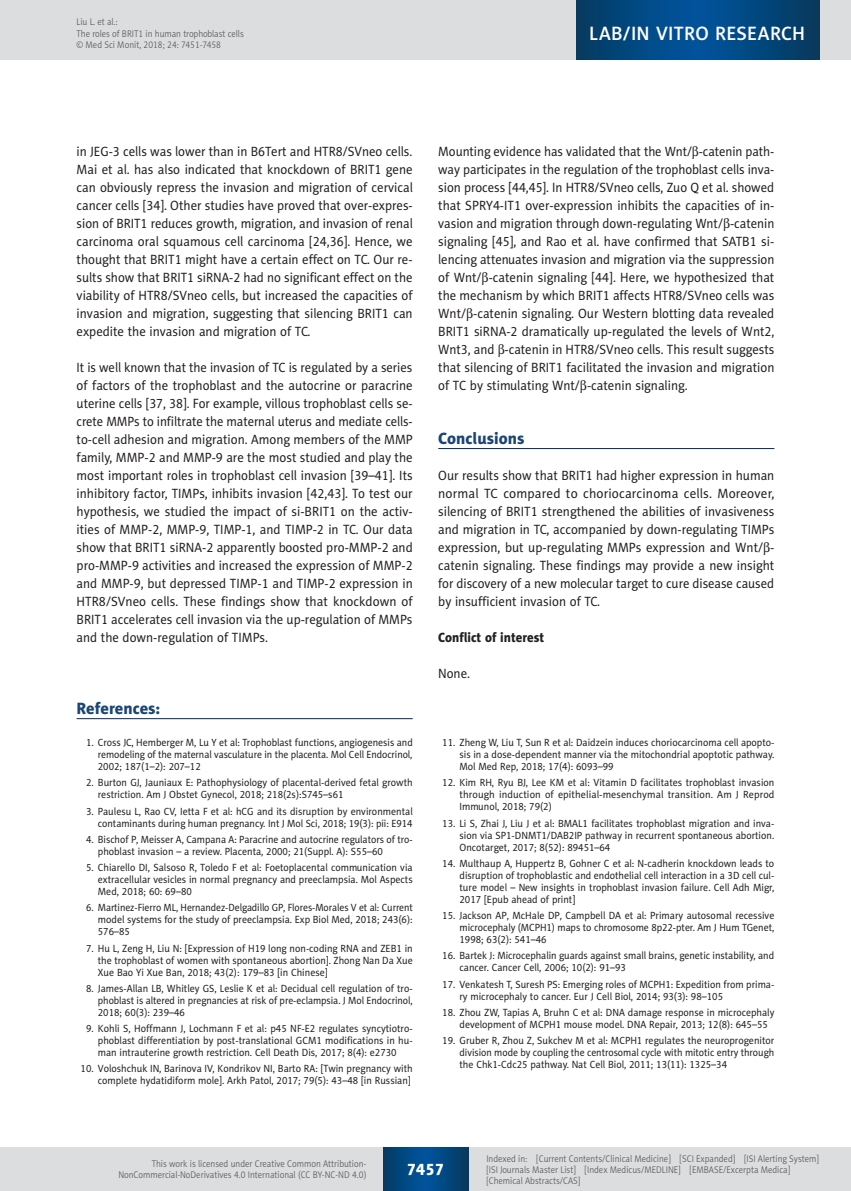
<style>
.page{position:relative;width:851px;height:1191px;background:#fff}
.page>*{position:absolute;margin:0;border:0;box-sizing:border-box;transform-origin:0 0}
.t1{font:19.5px "Naomi Sans EFN Medium";letter-spacing:.01em;color:#fff}
.MSM_Headline_1{font:16.5px "Naomi Sans EFN Heavy";color:#1a4574}
.MSM_Referencje_Tytul{font:16.5px "Naomi Sans EFN Heavy";color:#1a4574}
.t2{font:16.5px "Naomi Sans EFN Heavy";color:#fff}
.MSM_Body{font:13.5px/18px "Naomi Sans EFN";color:#231f20;text-align:justify;scale:.94 1}
.MSM_Body-2{font:13.5px/18px "Naomi Sans EFN";color:#231f20;text-align:justify;scale:.95 1}
.MSM_Headline_2{font:13.5px "Naomi Sans EFN Heavy";color:#231f20;scale:.95 1}
.MSM_Referencje_punkt{font:10.5px/12px "Naomi Sans EFN";color:#231f20;text-align:justify;scale:.95 1}
.MSM_Referencje_punkt-2{font:10.5px/12px "Naomi Sans EFN";color:#231f20;scale:.94 1}
.MSM_Referencje_punkt-3{font:10.5px/12px "Naomi Sans EFN";color:#231f20;text-align:justify;scale:.93 1}
.t3{font:9.75px/11.2px "Naomi Sans EFN Light";color:#57585a;scale:.9 1}
.s1{font-family:"Standard Sym L"}
</style>
<div class="page">
<hr style="left:438px;top:448px;width:336px;height:1px;background:#00295c">
<hr style="left:77px;top:718px;width:335px;height:1px;background:#00295c">
<div style="left:0;top:1148px;width:850px;height:43px;background:#dcdddf"></div>
<svg style="left:383px;top:1147px;width:85px;height:43px;background:#02477e"></svg>
<div style="left:0;top:0;width:850px;height:60px;background:#dcdddf"></div>
<svg style="left:576px;top:0;width:243px;height:60px;background:#02477e"></svg>
<p class="t3" style="left:77px;top:16px;width:187px">Liu L. et al.:<br>The roles of BRIT1 in human trophoblast cells © Med Sci Monit, 2018; 24: 7451-7458</p>
<h1 class="t1" style="left:589px;top:22px;width:217px">LAB/IN VITRO RESEARCH</h1>
<p class="MSM_Body-2" style="left:77px;top:142px;width:355px">in JEG-3 cells was lower than in B6Tert and HTR8/SVneo cells.<br>Mai et al. has also indicated that knockdown of BRIT1 gene can obviously repress the invasion and migration of cervical cancer cells [34]. Other studies have proved that over-expres&shy;sion of BRIT1 reduces growth, migration, and invasion of renal carcinoma oral squamous cell carcinoma [24,36]. Hence, we thought that BRIT1 might have a certain effect on TC. Our re&shy;sults show that BRIT1 siRNA-2 had no significant effect on the viability of HTR8/SVneo cells, but increased the capacities of invasion and migration, suggesting that silencing BRIT1 can expedite the invasion and migration of TC.</p>
<p class="MSM_Body" style="left:77px;top:358px;width:359px">It is well known that the invasion of TC is regulated by a series of factors of the trophoblast and the autocrine or paracrine uterine cells [37, 38]. For example, villous trophoblast cells se&shy;crete MMPs to infiltrate the maternal uterus and mediate cells&shy;to-cell adhesion and migration. Among members of the MMP family, MMP-2 and MMP-9 are the most studied and play the most important roles in trophoblast cell invasion [39–41]. Its inhibitory factor, TIMPs, inhibits invasion [42,43]. To test our hypothesis, we studied the impact of si-BRIT1 on the activ&shy;ities of MMP-2, MMP-9, TIMP-1, and TIMP-2 in TC. Our data show that BRIT1 siRNA-2 apparently boosted pro-MMP-2 and pro-MMP-9 activities and increased the expression of MMP-2 and MMP-9, but depressed TIMP-1 and TIMP-2 expression in HTR8/SVneo cells. These findings show that knockdown of BRIT1 accelerates cell invasion via the up-regulation of MMPs and the down-regulation of TIMPs.</p>
<p class="MSM_Referencje_Tytul" style="left:77px;top:698px;width:85px">References:</p>
<p class="MSM_Referencje_punkt-2" style="left:98px;top:736px;width:336px;text-align:justify;text-indent:-12px">1. Cross JC, Hemberger M, Lu Y et al: Trophoblast functions, angiogenesis and remodeling of the maternal vasculature in the placenta. Mol Cell Endocrinol, 2002; 187(1–2): 207–12</p>
<p class="MSM_Referencje_punkt" style="left:98px;top:777px;width:333px;text-indent:-12px">2. Burton GJ, Jauniaux E: Pathophysiology of placental-derived fetal growth restriction. Am J Obstet Gynecol, 2018; 218(2s):S745–s61</p>
<p class="MSM_Referencje_punkt" style="left:86px;top:805px;width:345px;text-align:right">3. Paulesu L, Rao CV, Ietta F et al: hCG and its disruption by environmental contaminants during human pregnancy. Int J Mol Sci, 2018; 19(3): pii: E914</p>
<p class="MSM_Referencje_punkt-2" style="left:98px;top:833px;width:336px;text-indent:-12px">4. Bischof P, Meisser A, Campana A: Paracrine and autocrine regulators of tro&shy;phoblast invasion – a review. Placenta, 2000; 21(Suppl. A): S55–60</p>
<p class="MSM_Referencje_punkt" style="left:98px;top:861px;width:333px;text-indent:-12px">5. Chiarello DI, Salsoso R, Toledo F et al: Foetoplacental communication via extracellular vesicles in normal pregnancy and preeclampsia. Mol Aspects Med, 2018; 60: 69–80</p>
<p class="MSM_Referencje_punkt-3" style="left:98px;top:902px;width:340px;text-indent:-12px">6. Martinez-Fierro ML, Hernandez-Delgadillo GP, Flores-Morales V et al: Current model systems for the study of preeclampsia. Exp Biol Med, 2018; 243(6):<br>576–85</p>
<p class="MSM_Referencje_punkt" style="left:98px;top:942px;width:333px;text-indent:-12px">7. Hu L, Zeng H, Liu N: [Expression of H19 long non-coding RNA and ZEB1 in the trophoblast of women with spontaneous abortion]. Zhong Nan Da Xue Xue Bao Yi Xue Ban, 2018; 43(2): 179–83 [in Chinese]</p>
<p class="MSM_Referencje_punkt" style="left:98px;top:982px;width:333px;text-indent:-12px">8. James-Allan LB, Whitley GS, Leslie K et al: Decidual cell regulation of tro&shy;phoblast is altered in pregnancies at risk of pre-eclampsia. J Mol Endocrinol, 2018; 60(3): 239–46</p>
<p class="MSM_Referencje_punkt" style="left:98px;top:1022px;width:333px;text-indent:-12px">9. Kohli S, Hoffmann J, Lochmann F et al: p45 NF-E2 regulates syncytiotro&shy;phoblast differentiation by post-translational GCM1 modifications in hu&shy;man intrauterine growth restriction. Cell Death Dis, 2017; 8(4): e2730</p>
<p class="MSM_Referencje_punkt" style="left:81px;top:1063px;width:351px;text-align:right">10. Voloshchuk IN, Barinova IV, Kondrikov NI, Barto RA: [Twin pregnancy with complete hydatidiform mole]. Arkh Patol, 2017; 79(5): 43–48 [in Russian]</p>
<p class="MSM_Body" style="left:438px;top:142px;width:359px">Mounting evidence has validated that the Wnt/<span class="s1">b</span>-catenin path&shy;way participates in the regulation of the trophoblast cells inva&shy;sion process [44,45]. In HTR8/SVneo cells, Zuo Q et al. showed that SPRY4-IT1 over-expression inhibits the capacities of in&shy;vasion and migration through down-regulating Wnt/<span class="s1">b</span>-catenin signaling [45], and Rao et al. have confirmed that SATB1 si&shy;lencing attenuates invasion and migration via the suppression of Wnt/<span class="s1">b</span>-catenin signaling [44]. Here, we hypothesized that the mechanism by which BRIT1 affects HTR8/SVneo cells was Wnt/<span class="s1">b</span>-catenin signaling. Our Western blotting data revealed BRIT1 siRNA-2 dramatically up-regulated the levels of Wnt2, Wnt3, and <span class="s1">b</span>-catenin in HTR8/SVneo cells. This result suggests that silencing of BRIT1 facilitated the invasion and migration of TC by stimulating Wnt/<span class="s1">b</span>-catenin signaling.</p>
<p class="MSM_Headline_1" style="left:438px;top:428px;width:88px">Conclusions</p>
<p class="MSM_Body-2" style="left:438px;top:466px;width:355px">Our results show that BRIT1 had higher expression in human normal TC compared to choriocarcinoma cells. Moreover, silencing of BRIT1 strengthened the abilities of invasiveness and migration in TC, accompanied by down-regulating TIMPs expression, but up-regulating MMPs expression and Wnt/<span class="s1">b&shy;</span>catenin signaling. These findings may provide a new insight for discovery of a new molecular target to cure disease caused by insufficient invasion of TC.</p>
<p class="MSM_Headline_2" style="left:438px;top:629px;width:113px">Conflict of interest</p>
<p class="MSM_Body-2" style="left:438px;top:664px;width:35px">None.</p>
<p class="MSM_Referencje_punkt" style="left:459px;top:736px;width:333px;text-indent:-17px">11. Zheng W, Liu T, Sun R et al: Daidzein induces choriocarcinoma cell apopto&shy;sis in a dose-dependent manner via the mitochondrial apoptotic pathway.<br>Mol Med Rep, 2018; 17(4): 6093–99</p>
<p class="MSM_Referencje_punkt" style="left:459px;top:777px;width:333px;text-indent:-17px">12. Kim RH, Ryu BJ, Lee KM et al: Vitamin D facilitates trophoblast invasion through induction of epithelial-mesenchymal transition. Am J Reprod Immunol, 2018; 79(2)</p>
<p class="MSM_Referencje_punkt" style="left:459px;top:817px;width:333px;text-indent:-17px">13. Li S, Zhai J, Liu J et al: BMAL1 facilitates trophoblast migration and inva&shy;sion via SP1-DNMT1/DAB2IP pathway in recurrent spontaneous abortion.<br>Oncotarget, 2017; 8(52): 89451–64</p>
<p class="MSM_Referencje_punkt" style="left:459px;top:857px;width:333px;text-indent:-17px">14. Multhaup A, Huppertz B, Gohner C et al: N-cadherin knockdown leads to disruption of trophoblastic and endothelial cell interaction in a 3D cell cul&shy;ture model – New insights in trophoblast invasion failure. Cell Adh Migr, 2017 [Epub ahead of print]</p>
<p class="MSM_Referencje_punkt" style="left:459px;top:909px;width:333px;text-indent:-17px">15. Jackson AP, McHale DP, Campbell DA et al: Primary autosomal recessive microcephaly (MCPH1) maps to chromosome 8p22-pter. Am J Hum TGenet, 1998; 63(2): 541–46</p>
<p class="MSM_Referencje_punkt-2" style="left:459px;top:950px;width:336px;text-indent:-17px">16. Bartek J: Microcephalin guards against small brains, genetic instability, and cancer. Cancer Cell, 2006; 10(2): 91–93</p>
<p class="MSM_Referencje_punkt" style="left:459px;top:978px;width:333px;text-indent:-17px">17. Venkatesh T, Suresh PS: Emerging roles of MCPH1: Expedition from prima&shy;ry microcephaly to cancer. Eur J Cell Biol, 2014; 93(3): 98–105</p>
<p class="MSM_Referencje_punkt" style="left:459px;top:1006px;width:333px;text-indent:-17px">18. Zhou ZW, Tapias A, Bruhn C et al: DNA damage response in microcephaly development of MCPH1 mouse model. DNA Repair, 2013; 12(8): 645–55</p>
<p class="MSM_Referencje_punkt" style="left:459px;top:1034px;width:333px;text-indent:-17px">19. Gruber R, Zhou Z, Sukchev M et al: MCPH1 regulates the neuroprogenitor division mode by coupling the centrosomal cycle with mitotic entry through the Chk1-Cdc25 pathway. Nat Cell Biol, 2011; 13(11): 1325–34</p>
<p class="t3" style="left:118px;top:1158px;width:277px;text-align:right">This work is licensed under Creative Common Attribution-<br>NonCommercial-NoDerivatives 4.0 International (CC BY-NC-ND 4.0)</p>
<h2 class="t2" style="left:406px;top:1159px;width:39px">7457</h2>
<p class="t3" style="left:486px;top:1152px;width:371px">Indexed in: [Current Contents/Clinical Medicine] [SCI Expanded] [ISI Alerting System] [ISI Journals Master List] [Index Medicus/MEDLINE] [EMBASE/Excerpta Medica] [Chemical Abstracts/CAS]</p>
</div>
